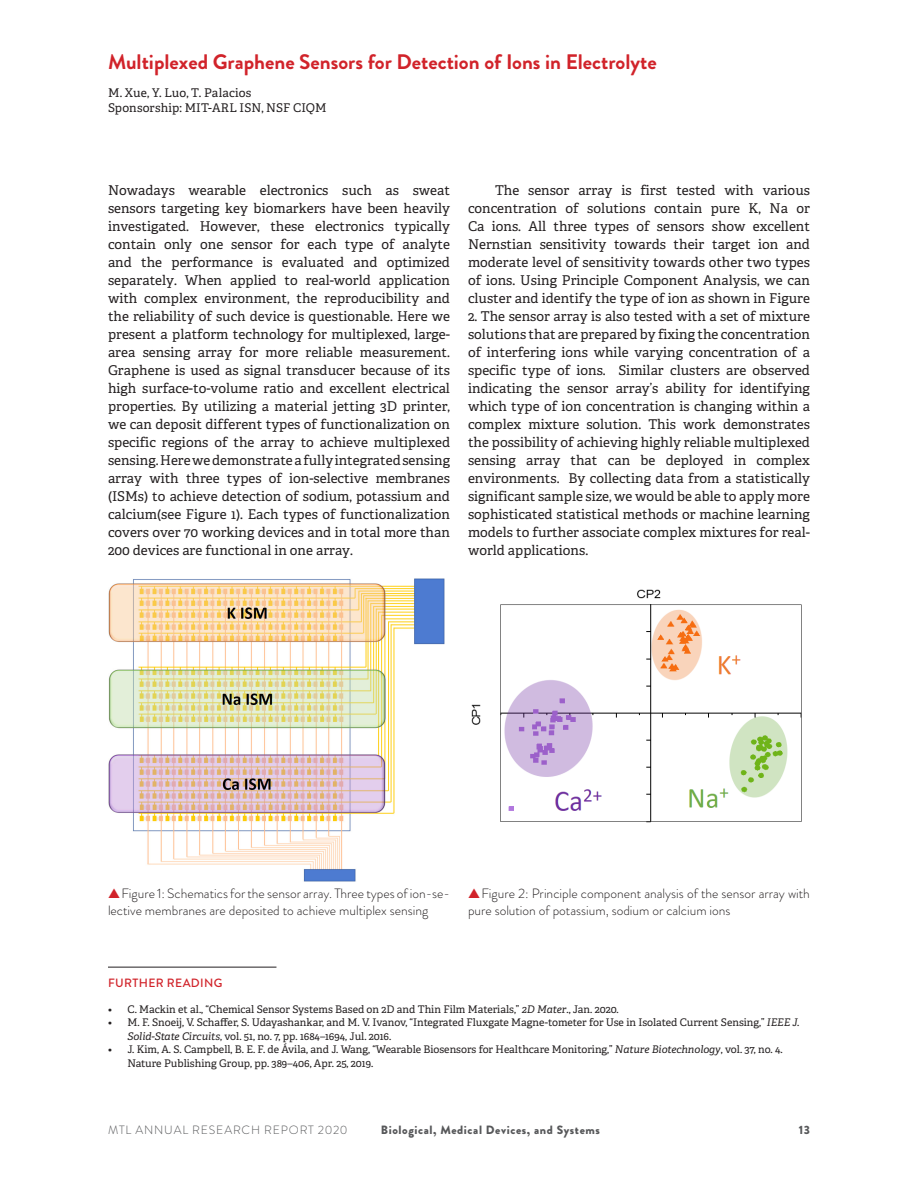
<style>
.page{position:relative;width:918px;height:1188px;background:#fff}
.page>*{position:absolute;margin:0;border:0;box-sizing:border-box;transform-origin:0 0}
.t1{font:700 21px "Brandon Grotesque";color:#d1232a}
.Authors{font:13.5px/18px "Adelle Basic";color:#231f20;text-align:justify}
.t2{font:300 13.5px/16.5px "Brandon Grotesque";color:#231f20}
.Authors-2{font:12px "Adelle Basic";letter-spacing:.005em;color:#231f20}
.t3{font:900 12px "Brandon Grotesque";letter-spacing:.05em;color:#57585a}
.t4{font:300 12px "Brandon Grotesque";letter-spacing:.07em;color:#57585a}
.Reference_Head{font:500 12px "Brandon Grotesque";letter-spacing:.03em;color:#d1232a}
.t5{font:10.5px/13.5px "Adelle Basic";color:#231f20}
.s1{color:#d1232a}
.s2{font-style:italic}
</style>
<div class="page">
<hr style="left:108px;top:967px;width:168px;height:1px;background:#231f20">
<img style="left:108px;top:578px;width:337px;height:303px">
<img style="left:471px;top:589px;width:331px;height:234px">
<p class="t1" style="left:108px;top:47px;width:550px">Multiplexed Graphene Sensors for Detection of Ions in Electrolyte</p>
<p class="Authors-2" style="left:108px;top:86px;width:145px">M. Xue, Y. Luo, T. Palacios</p>
<p class="Authors-2" style="left:108px;top:101px;width:220px">Sponsorship: MIT-ARL ISN, NSF CIQM</p>
<p class="Authors" style="left:108px;top:181px;width:344px">Nowadays wearable electronics such as sweat sensors targeting key biomarkers have been heavily investigated. However, these electronics typically contain only one sensor for each type of analyte and the performance is evaluated and optimized separately. When applied to real-world application with complex environment, the reproducibility and the reliability of such device is questionable. Here we present a platform technology for multiplexed, large&shy;area sensing array for more reliable measurement.<br>Graphene is used as signal transducer because of its high surface-to-volume ratio and excellent electrical properties. By utilizing a material jetting 3D printer, we can deposit different types of functionalization on specific regions of the array to achieve multiplexed sensing. Here we demonstrate a fully integrated sensing array with three types of ion-selective membranes (ISMs) to achieve detection of sodium, potassium and calcium(see Figure 1). Each types of functionalization covers over 70 working devices and in total more than 200 devices are functional in one array.</p>
<p class="Authors" style="left:468px;top:181px;width:344px;text-indent:27px">The sensor array is first tested with various concentration of solutions contain pure K, Na or Ca ions. All three types of sensors show excellent Nernstian sensitivity towards their target ion and moderate level of sensitivity towards other two types of ions. Using Principle Component Analysis, we can cluster and identify the type of ion as shown in Figure</p>
<p class="Authors" style="left:468px;top:307px;width:344px">2. The sensor array is also tested with a set of mixture solutions that are prepared by fixing the concentration of interfering ions while varying concentration of a specific type of ions. Similar clusters are observed indicating the sensor array’s ability for identifying which type of ion concentration is changing within a complex mixture solution. This work demonstrates the possibility of achieving highly reliable multiplexed sensing array that can be deployed in complex environments. By collecting data from a statistically significant sample size, we would be able to apply more sophisticated statistical methods or machine learning models to further associate complex mixtures for real&shy;world applications.</p>
<p class="t2" style="left:108px;top:885px;width:343px"><span class="s1">▲</span>Figure 1: Schematics for the sensor array. Three types of ion-se&shy;lective membranes are deposited to achieve multiplex sensing</p>
<p class="t2" style="left:468px;top:885px;width:343px"><span class="s1">▲</span>Figure 2: Principle component analysis of the sensor array with pure solution of potassium, sodium or calcium ions</p>
<p class="Reference_Head" style="left:108px;top:975px;width:116px">FURTHER READING</p>
<p class="t5" style="left:108px;top:1002px;width:512px">• C. Mackin et al., “Chemical Sensor Systems Based on 2D and Thin Film Materials,” <span class="s2">2D Mater</span>., Jan. 2020.</p>
<p class="t5" style="left:128px;top:1016px;width:674px;text-indent:-20px">• M. F. Snoeij, V. Schaffer, S. Udayashankar, and M. V. Ivanov, “Integrated Fluxgate Magne-tometer for Use in Isolated Current Sensing,” <span class="s2">IEEE J.<br>Solid-State Circuits</span>, vol. 51, no. 7, pp. 1684–1694, Jul. 2016.</p>
<p class="t5" style="left:128px;top:1043px;width:657px;text-indent:-20px">• J. Kim, A. S. Campbell, B. E. F. de Ávila, and J. Wang, “Wearable Biosensors for Healthcare Monitoring,” <span class="s2">Nature Biotechnology</span>, vol. 37, no. 4.<br>Nature Publishing Group, pp. 389–406, Apr. 25, 2019.</p>
<p class="t4" style="left:108px;top:1122px;width:241px">MTL ANNUAL RESEARCH REPORT 2020</p>
<p class="t3" style="left:381px;top:1121px;width:221px">Biological, Medical Devices, and Systems</p>
<p class="t3" style="left:799px;top:1121px;width:13px">13</p>
</div>
